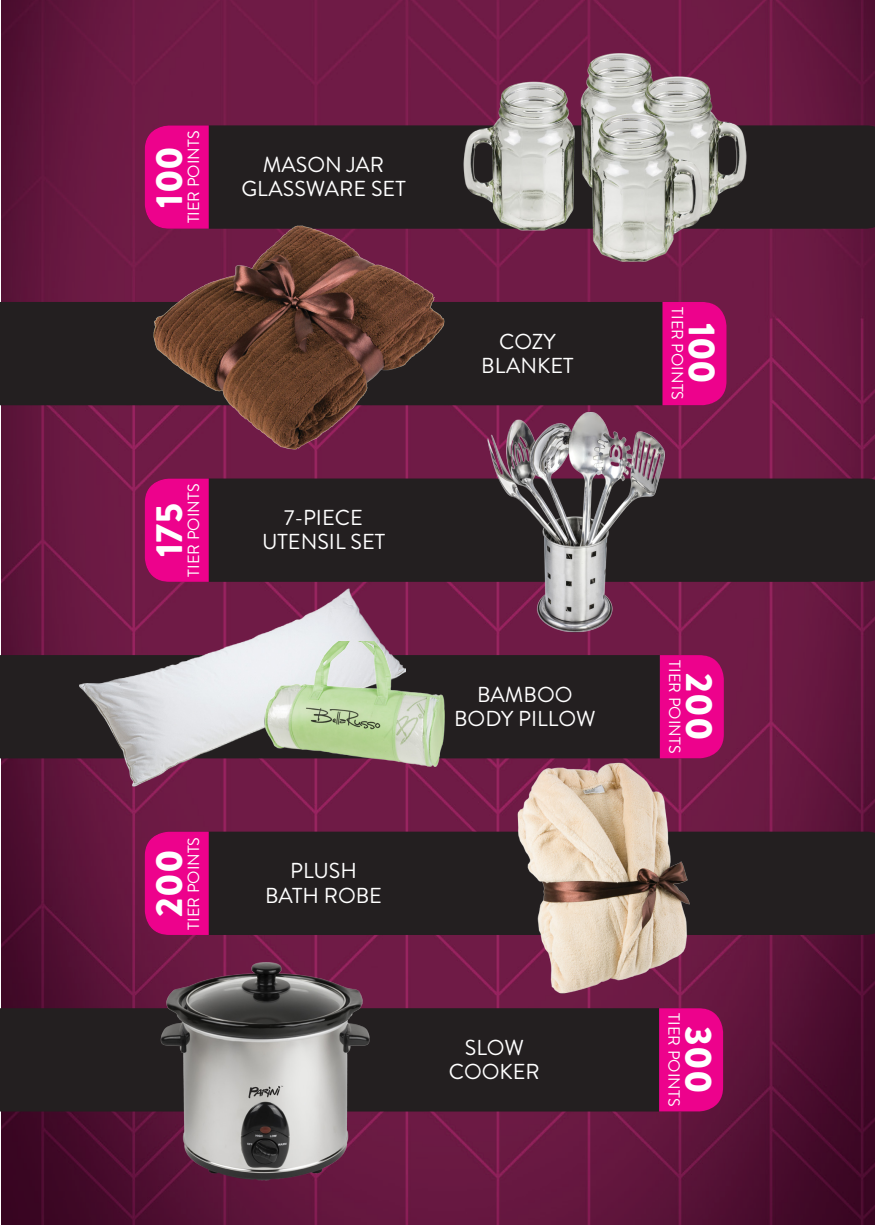
<style>
.page{position:relative;width:875px;height:1225px;background:#fff}
.page>*{position:absolute;margin:0;border:0;box-sizing:border-box;transform-origin:0 0}
.t1{font:900 37.8px "Brandon Grotesque";letter-spacing:.01em;color:#fff}
.t2{font:21.7px/24.3px "Brandon Grotesque";color:#fff;text-align:center}
.t3{font:16.28px "Brandon Grotesque";color:#fff}
</style>
<div class="page">
<img style="left:1px;top:0;width:874px;height:1225px">
<div style="left:209px;top:125px;width:666px;height:104px;background:#231f20"></div>
<div style="left:145px;top:125px;width:64px;height:104px;background:#ed028c"></div>
<div style="left:0;top:302px;width:662px;height:103px;background:#231f20"></div>
<div style="left:662px;top:302px;width:64px;height:103px;background:#ed028c"></div>
<div style="left:209px;top:479px;width:666px;height:103px;background:#231f20"></div>
<div style="left:145px;top:479px;width:64px;height:103px;background:#ed028c"></div>
<div style="left:209px;top:832px;width:666px;height:103px;background:#231f20"></div>
<div style="left:145px;top:832px;width:64px;height:103px;background:#ed028c"></div>
<img style="left:457px;top:40px;width:299px;height:231px">
<img style="left:149px;top:221px;width:302px;height:233px">
<img style="left:483px;top:403px;width:186px;height:235px">
<div style="left:0;top:655px;width:660px;height:103px;background:#231f20"></div>
<div style="left:660px;top:655px;width:64px;height:103px;background:#ed028c"></div>
<div style="left:0;top:1008px;width:659px;height:104px;background:#231f20"></div>
<svg style="left:659px;top:1008px;width:64px;height:104px;background:#e60288"></svg>
<img style="left:507px;top:757px;width:193px;height:246px">
<img style="left:73px;top:585px;width:333px;height:207px">
<img style="left:253px;top:641px;width:193px;height:137px">
<img style="left:139px;top:955px;width:244px;height:241px">
<p class="t3" style="left:183px;top:223px;width:94px;rotate:-90deg">TIER POINTS</p>
<p class="t1" style="left:142px;top:208px;width:62px;rotate:-90deg">100</p>
<p class="t2" style="left:263px;top:153px;width:123px">MASON JAR</p>
<p class="t2" style="left:241px;top:177px;width:166px">GLASSWARE SET</p>
<p class="t3" style="left:183px;top:577px;width:94px;rotate:-90deg">TIER POINTS</p>
<p class="t1" style="left:142px;top:557px;width:55px;rotate:-90deg">175</p>
<p class="t2" style="left:262px;top:506px;width:125px">7-PIECE<br>UTENSIL SET</p>
<p class="t2" style="left:499px;top:329px;width:58px">COZY</p>
<p class="t2" style="left:481px;top:354px;width:94px">BLANKET</p>
<p class="t2" style="left:477px;top:682px;width:97px">BAMBOO</p>
<p class="t2" style="left:454px;top:707px;width:143px">BODY PILLOW</p>
<p class="t3" style="left:183px;top:930px;width:94px;rotate:-90deg">TIER POINTS</p>
<p class="t1" style="left:142px;top:917px;width:70px;rotate:-90deg">200</p>
<p class="t2" style="left:290px;top:859px;width:68px">PLUSH</p>
<p class="t2" style="left:265px;top:883px;width:119px">BATH ROBE</p>
<p class="t2" style="left:449px;top:1035px;width:93px">SLOW<br>COOKER</p>
<p class="t3" style="left:689px;top:307px;width:94px;rotate:90deg">TIER POINTS</p>
<p class="t1" style="left:729px;top:323px;width:62px;rotate:90deg">100</p>
<p class="t3" style="left:686px;top:660px;width:94px;rotate:90deg">TIER POINTS</p>
<p class="t1" style="left:726px;top:673px;width:69px;rotate:90deg">200</p>
<p class="t3" style="left:685px;top:1013px;width:94px;rotate:90deg">TIER POINTS</p>
<p class="t1" style="left:725px;top:1026px;width:70px;rotate:90deg">300</p>
</div>
